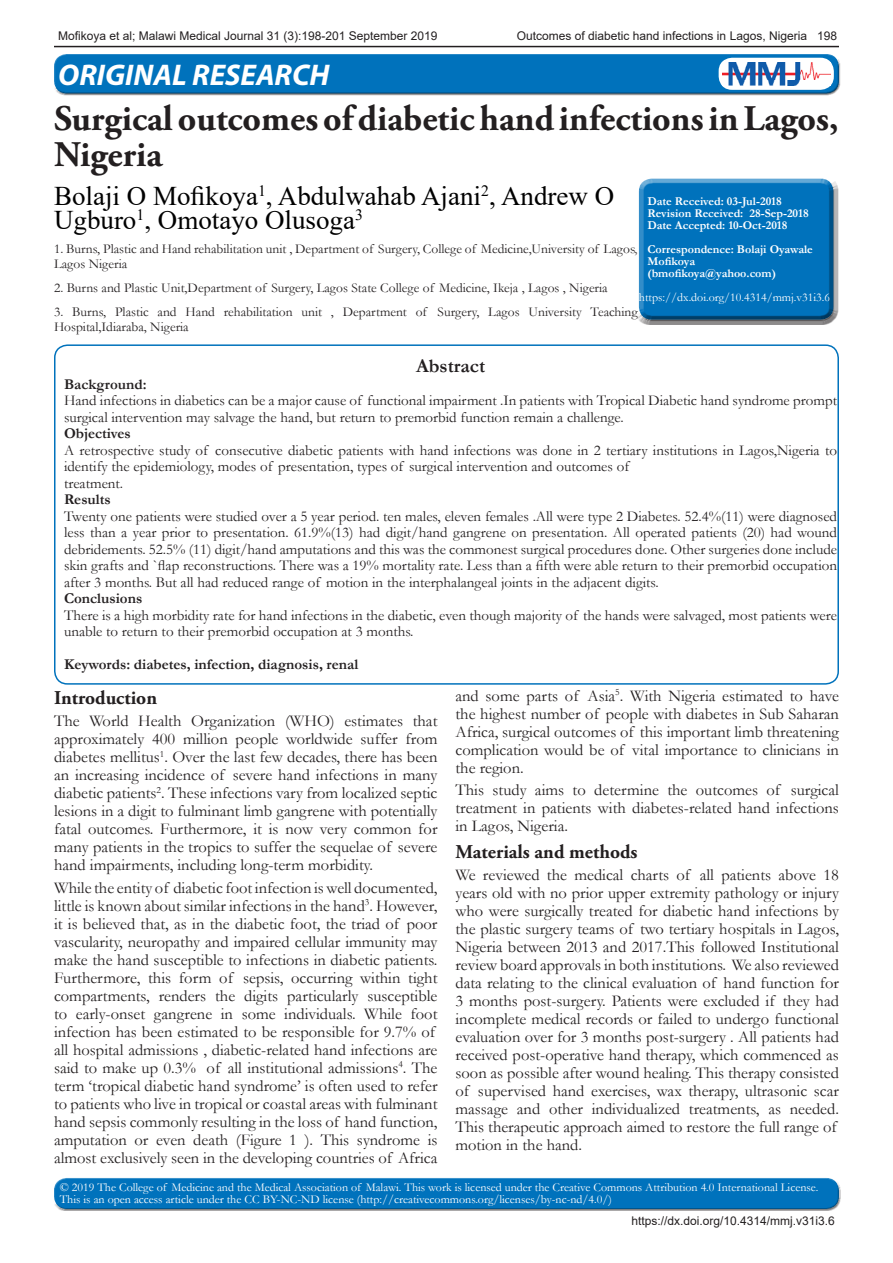
<style>
.page{position:relative;width:893px;height:1263px;background:#fff}
.page>*{position:absolute;margin:0;border:0;box-sizing:border-box;transform-origin:0 0}
.t1{font:700 36px/36px "Adobe Garamond Pro";color:#231f20}
.t2{font:italic 700 30px "Myriad Pro";color:#fff}
.MMJ_Author_Name{font:27px "Times New Roman";color:#000}
.MMJ_Heading_1{font:700 19.5px "Adobe Garamond Pro";color:#231f20}
.MMJ_Main_Abstract_He{font:700 19.5px "Garamond";color:#231f20}
.MMJ_Body_Text{font:16.5px/18px "Garamond";color:#231f20;text-align:justify}
.MMJ_Abstract_Text{font:15px/16.5px "Garamond";color:#231f20}
.MMJ_Abstract_Text-2{font:700 15px "Garamond";color:#231f20}
.MMJ_Author_Name-2{font:13.5px/15px "Garamond";color:#231f20}
.t3{font:12px/12px "Garamond";color:#fff}
.t4{font:12px "Arial";color:#231f20}
.t5{font:700 12px/12px "Garamond";color:#fff}
</style>
<div class="page">
<hr style="left:54px;top:46px;width:785px;height:1px;background:#231f20">
<div style="left:54px;top:344px;width:785px;height:341px;border:2px solid #0072bc;border-radius:13px"></div>
<div style="left:52px;top:1176px;width:789px;height:28px;background:#fff;opacity:.75"></div>
<div style="left:52px;top:1181px;width:789px;height:30px;background:#231f20;opacity:.75"></div>
<div style="left:52px;top:52px;width:788px;height:39px;background:#fff;opacity:.75"></div>
<div style="left:52px;top:59px;width:788px;height:36px;background:#231f20;opacity:.75"></div>
<div style="left:719px;top:58px;width:115px;height:32px;background:#fff;border-radius:13px"></div>
<img style="left:722px;top:62px;width:108px;height:23px">
<div style="left:634px;top:173px;width:204px;height:143px;background:#fff;opacity:.75"></div>
<div style="left:634px;top:180px;width:204px;height:145px;background:#231f20;opacity:.75"></div>
<p class="t4" style="left:58px;top:27px;width:381px">Mofikoya et al; Malawi Medical Journal 31 (3):198-201 September 2019</p>
<p class="t4" style="left:517px;top:27px;width:322px">Outcomes of diabetic hand infections in Lagos, Nigeria 198</p>
<h2 class="t2" style="left:58px;top:55px;width:273px">ORIGINAL RESEARCH</h2>
<p class="t1" style="left:54px;top:102px;width:786px">Surgical outcomes of diabetic hand infections in Lagos,<br>Nigeria</p>
<p class="MMJ_Author_Name" style="left:54px;top:177px;width:562px">Bolaji O Mofikoya<sup>1</sup>, Abdulwahab Ajani<sup>2</sup>, Andrew O</p>
<p class="MMJ_Author_Name" style="left:54px;top:201px;width:310px">Ugburo<sup>1</sup>, Omotayo Olusoga<sup>3</sup></p>
<p class="MMJ_Author_Name-2" style="left:54px;top:241px;width:585px">1. Burns, Plastic and Hand rehabilitation unit , Department of Surgery, College of Medicine,University of Lagos,<br>Lagos Nigeria</p>
<p class="MMJ_Author_Name-2" style="left:54px;top:280px;width:555px">2. Burns and Plastic Unit,Department of Surgery, Lagos State College of Medicine, Ikeja , Lagos , Nigeria</p>
<p class="MMJ_Author_Name-2" style="left:54px;top:304px;width:585px">3. Burns, Plastic and Hand rehabilitation unit , Department of Surgery, Lagos University Teaching<br>Hospital,Idiaraba, Nigeria</p>
<p class="MMJ_Main_Abstract_He" style="left:416px;top:353px;width:71px">Abstract</p>
<p class="MMJ_Abstract_Text-2" style="left:64px;top:374px;width:84px">Background:</p>
<p class="MMJ_Abstract_Text" style="left:64px;top:392px;width:774px">Hand infections in diabetics can be a major cause of functional impairment .In patients with Tropical Diabetic hand syndrome prompt surgical intervention may salvage the hand, but return to premorbid function remain a challenge.</p>
<p class="MMJ_Abstract_Text-2" style="left:64px;top:423px;width:68px">Objectives</p>
<p class="MMJ_Abstract_Text" style="left:64px;top:442px;width:775px">A retrospective study of consecutive diabetic patients with hand infections was done in 2 tertiary institutions in Lagos,Nigeria to identify the epidemiology, modes of presentation, types of surgical intervention and outcomes of</p>
<p class="MMJ_Abstract_Text" style="left:64px;top:475px;width:61px">treatment.</p>
<p class="MMJ_Abstract_Text-2" style="left:64px;top:489px;width:48px">Results</p>
<p class="MMJ_Abstract_Text" style="left:64px;top:508px;width:775px;text-align:justify">Twenty one patients were studied over a 5 year period. ten males, eleven females .All were type 2 Diabetes. 52.4%(11) were diagnosed less than a year prior to presentation. 61.9%(13) had digit/hand gangrene on presentation. All operated patients (20) had wound debridements. 52.5% (11) digit/hand amputations and this was the commonest surgical procedures done. Other surgeries done include skin grafts and `flap reconstructions. There was a 19% mortality rate. Less than a fifth were able return to their premorbid occupation after 3 months. But all had reduced range of motion in the interphalangeal joints in the adjacent digits.</p>
<p class="MMJ_Abstract_Text-2" style="left:64px;top:588px;width:80px">Conclusions</p>
<p class="MMJ_Abstract_Text" style="left:64px;top:607px;width:774px">There is a high morbidity rate for hand infections in the diabetic, even though majority of the hands were salvaged, most patients were unable to return to their premorbid occupation at 3 months.</p>
<p class="MMJ_Abstract_Text-2" style="left:64px;top:654px;width:296px">Keywords: diabetes, infection, diagnosis, renal</p>
<p class="t5" style="left:647px;top:195px;width:163px">Date Received: 03-Jul-2018<br>Revision Received: 28-Sep-2018<br>Date Accepted: 10-Oct-2018</p>
<p class="t5" style="left:647px;top:243px;width:167px">Correspondence: Bolaji Oyawale<br>Mofikoya (bmofikoya@yahoo.com)</p>
<p class="t3" style="left:639px;top:291px;width:193px">https://dx.doi.org/10.4314/mmj.v31i3.6</p>
<p class="MMJ_Heading_1" style="left:54px;top:686px;width:105px">Introduction</p>
<p class="MMJ_Body_Text" style="left:54px;top:712px;width:385px">The World Health Organization (WHO) estimates that approximately 400 million people worldwide suffer from diabetes mellitus<sup>1</sup>. Over the last few decades, there has been an increasing incidence of severe hand infections in many diabetic patients<sup>2</sup>. These infections vary from localized septic lesions in a digit to fulminant limb gangrene with potentially fatal outcomes. Furthermore, it is now very common for many patients in the tropics to suffer the sequelae of severe hand impairments, including long-term morbidity.</p>
<p class="MMJ_Body_Text" style="left:54px;top:878px;width:385px;text-align:left">While the entity of diabetic foot infection is well documented, little is known about similar infections in the hand<sup>3</sup>. However, it is believed that, as in the diabetic foot, the triad of poor vascularity, neuropathy and impaired cellular immunity may make the hand susceptible to infections in diabetic patients.<br>Furthermore, this form of sepsis, occurring within tight compartments, renders the digits particularly susceptible to early-onset gangrene in some individuals. While foot infection has been estimated to be responsible for 9.7% of all hospital admissions , diabetic-related hand infections are said to make up 0.3% of all institutional admissions<sup>4</sup>. The term ‘tropical diabetic hand syndrome’ is often used to refer to patients who live in tropical or coastal areas with fulminant hand sepsis commonly resulting in the loss of hand function, amputation or even death (Figure 1 ). This syndrome is almost exclusively seen in the developing countries of Africa</p>
<p class="MMJ_Body_Text" style="left:455px;top:686px;width:385px">and some parts of Asia<sup>5</sup>. With Nigeria estimated to have the highest number of people with diabetes in Sub Saharan Africa, surgical outcomes of this important limb threatening complication would be of vital importance to clinicians in the region.</p>
<p class="MMJ_Body_Text" style="left:455px;top:780px;width:385px">This study aims to determine the outcomes of surgical treatment in patients with diabetes-related hand infections in Lagos, Nigeria.</p>
<p class="MMJ_Heading_1" style="left:455px;top:840px;width:184px">Materials and methods</p>
<p class="MMJ_Body_Text" style="left:455px;top:866px;width:385px;text-align:left">We reviewed the medical charts of all patients above 18 years old with no prior upper extremity pathology or injury who were surgically treated for diabetic hand infections by the plastic surgery teams of two tertiary hospitals in Lagos, Nigeria between 2013 and 2017.This followed Institutional review board approvals in both institutions. We also reviewed data relating to the clinical evaluation of hand function for 3 months post-surgery. Patients were excluded if they had incomplete medical records or failed to undergo functional evaluation over for 3 months post-surgery . All patients had received post-operative hand therapy, which commenced as soon as possible after wound healing. This therapy consisted of supervised hand exercises, wax therapy, ultrasonic scar massage and other individualized treatments, as needed.<br>This therapeutic approach aimed to restore the full range of motion in the hand.</p>
<p class="t3" style="left:60px;top:1181px;width:760px">© 2019 The College of Medicine and the Medical Association of Malawi. This work is licensed under the Creative Commons Attribution 4.0 International License.<br>This is an open access article under the CC BY-NC-ND license (http://creativecommons.org/licenses/by-nc-nd/4.0/)</p>
<p class="t4" style="left:631px;top:1212px;width:205px">https://dx.doi.org/10.4314/mmj.v31i3.6</p>
</div>
